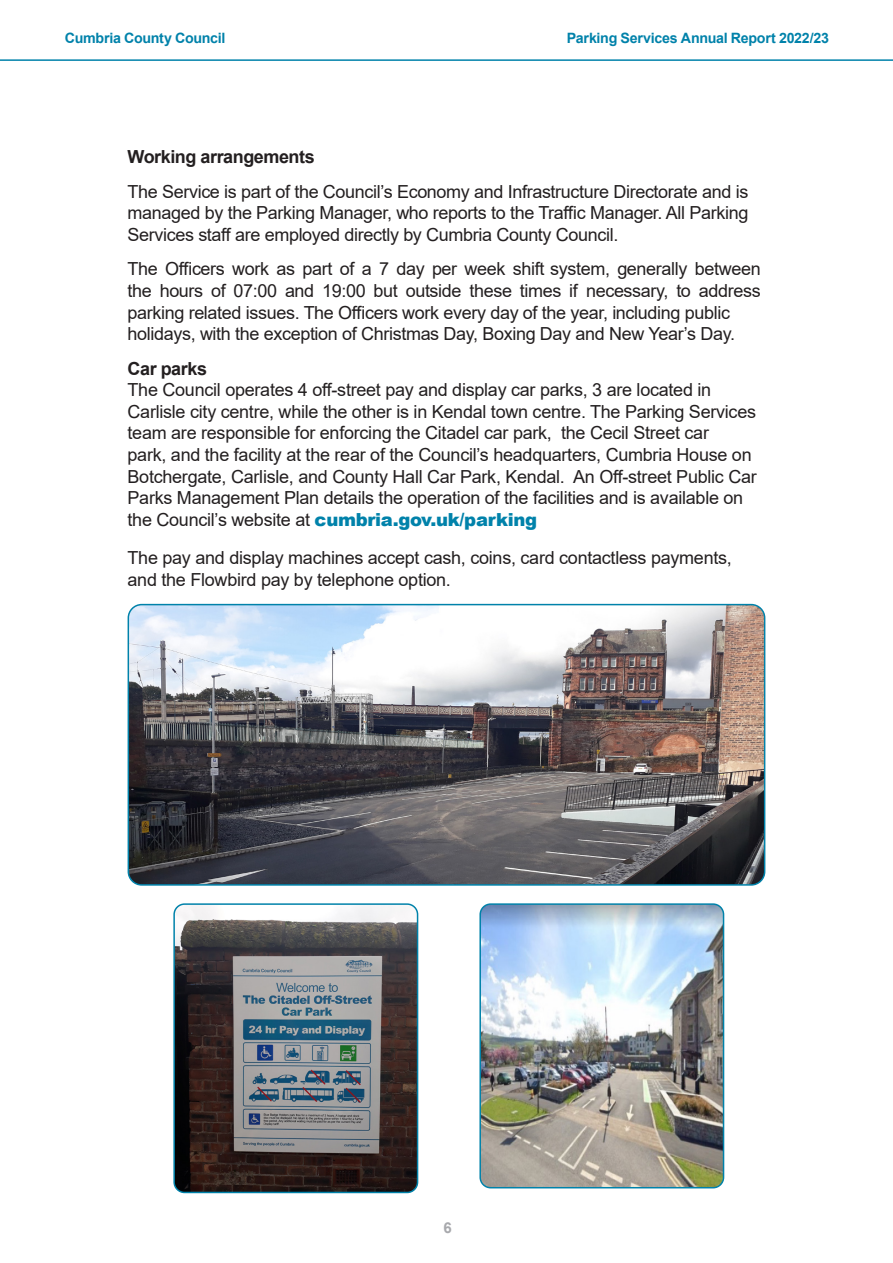
<style>
.page{position:relative;width:893px;height:1263px;background:#fff}
.page>*{position:absolute;margin:0;border:0;box-sizing:border-box;transform-origin:0 0}
.t1{font:18px/21.6px "Arial";letter-spacing:-.015em;color:#231f20}
.t2{font:700 18px "Arial";letter-spacing:-.025em;color:#231f20}
.t3{font:700 15px "Arial";color:#a8a9ad}
.t4{font:700 14.25px "Arial";letter-spacing:-.02em;color:#0082aa}
.s1{font-weight:900;color:#0082aa}
</style>
<div class="page">
<hr style="left:0;top:59px;width:893px;height:2px;background:#0082aa">
<img style="left:176px;top:905px;width:242px;height:287px">
<div style="left:173px;top:903px;width:245px;height:290px;border:2px solid #0082aa;border-radius:10px"></div>
<img style="left:481px;top:905px;width:242px;height:283px">
<div style="left:479px;top:903px;width:245px;height:285px;border:2px solid #0082aa;border-radius:10px"></div>
<img style="left:128px;top:605px;width:637px;height:279px">
<div style="left:128px;top:604px;width:637px;height:282px;border:2px solid #0082aa;border-radius:13px"></div>
<p class="t4" style="left:65px;top:28px;width:162px">Cumbria County Council</p>
<p class="t4" style="left:567px;top:28px;width:263px">Parking Services Annual Report 2022/23</p>
<h3 class="t2" style="left:128px;top:144px;width:189px">Working arrangements</h3>
<p class="t1" style="left:128px;top:181px;width:622px;text-align:justify">The Service is part of the Council’s Economy and Infrastructure Directorate and is managed by the Parking Manager, who reports to the Traffic Manager. All Parking Services staff are employed directly by Cumbria County Council.</p>
<p class="t1" style="left:128px;top:258px;width:635px">The Officers work as part of a 7 day per week shift system, generally between the hours of 07:00 and 19:00 but outside these times if necessary, to address parking related issues. The Officers work every day of the year, including public holidays, with the exception of Christmas Day, Boxing Day and New Year’s Day.</p>
<h3 class="t2" style="left:128px;top:355px;width:81px">Car parks</h3>
<p class="t1" style="left:128px;top:379px;width:631px">The Council operates 4 off-street pay and display car parks, 3 are located in Carlisle city centre, while the other is in Kendal town centre. The Parking Services team are responsible for enforcing the Citadel car park, the Cecil Street car<br>park, and the facility at the rear of the Council’s headquarters, Cumbria House on Botchergate, Carlisle, and County Hall Car Park, Kendal. An Off-street Public Car Parks Management Plan details the operation of the facilities and is available on the Council’s website at <span class="s1">cumbria.gov.uk/parking</span></p>
<p class="t1" style="left:128px;top:547px;width:606px">The pay and display machines accept cash, coins, card contactless payments, and the Flowbird pay by telephone option.</p>
<p class="t3" style="left:443px;top:1217px;width:10px">6</p>
</div>
